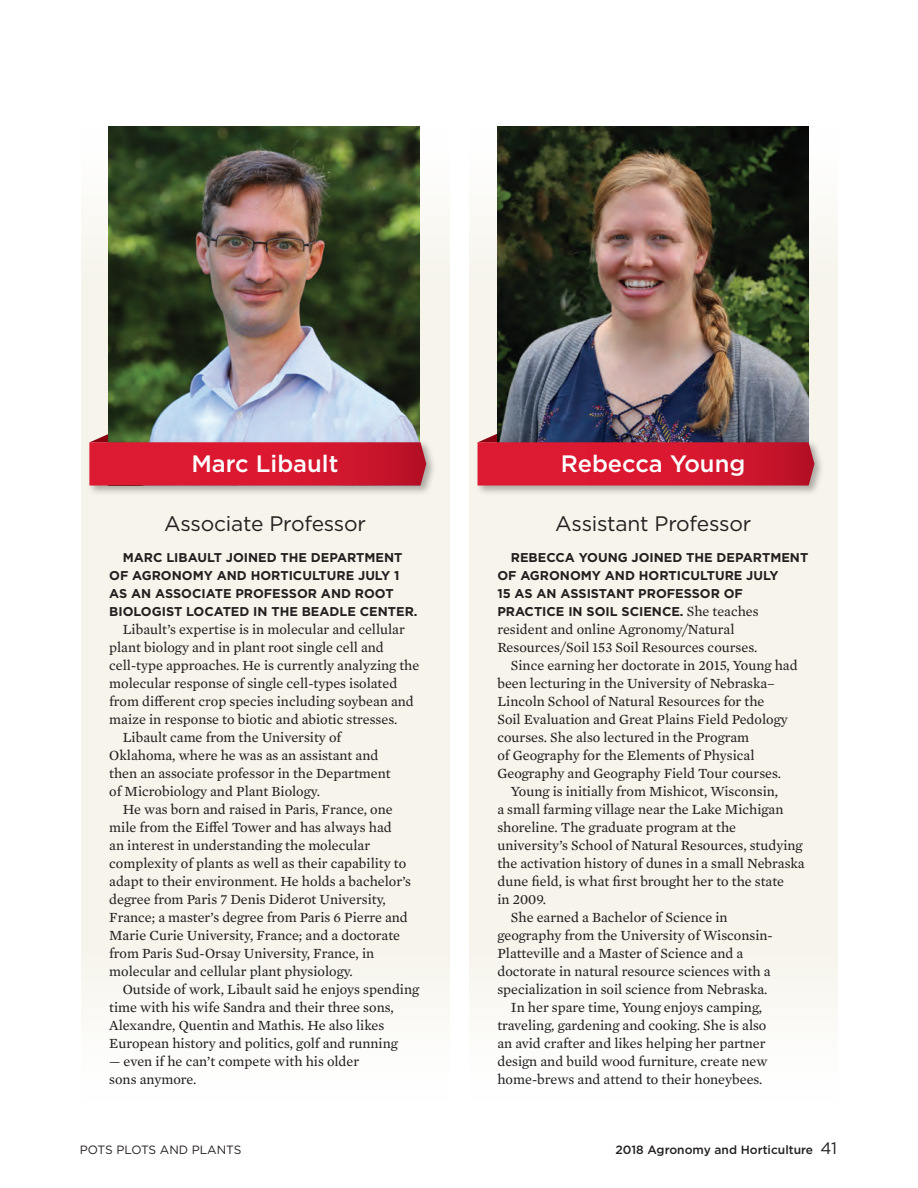
<style>
.page{position:relative;width:918px;height:1188px;background:#fff}
.page>*{position:absolute;margin:0;border:0;box-sizing:border-box;transform-origin:0 0}
.New_Faculty{font:500 23.7px "Gotham";color:#fff}
.Name_Headers{font:21px "Gotham";letter-spacing:-.01em;color:#231f20}
.Body_Copy{font:14.25px/18px "Mercury Text G2";color:#231f20}
.Body_Copy-2{font:700 12.75px/18px "Gotham";color:#231f20}
.t1{font:500 12px "Gotham";color:#231f20}
.t2{font:12px "Gotham";color:#231f20}
.s1{font-family:"Mercury Text G2";font-weight:400;font-size:14.25px}
.s2{font-weight:400;font-size:16.5px}
</style>
<div class="page">
<div style="left:469px;top:127px;width:368px;height:533px;background:#f6f4eb"></div>
<div style="left:469px;top:570px;width:368px;height:531px;background:#f6f4eb"></div>
<img style="left:497px;top:127px;width:312px;height:307px">
<div style="left:475px;top:440px;width:350px;height:56px;background:#231f20;opacity:.35"></div>
<svg style="left:478px;top:434px;width:336px;height:52px;background:#be2139"></svg>
<div style="left:81px;top:127px;width:368px;height:533px;background:#f6f4eb"></div>
<div style="left:81px;top:570px;width:368px;height:531px;background:#f6f4eb"></div>
<img style="left:108px;top:127px;width:311px;height:307px">
<div style="left:87px;top:440px;width:350px;height:56px;background:#231f20;opacity:.35"></div>
<svg style="left:89px;top:434px;width:337px;height:52px;background:#cf354a"></svg>
<p class="New_Faculty" style="left:191px;top:448px;width:149px">Marc Libault</p>
<p class="Name_Headers" style="left:164px;top:510px;width:203px">Associate Professor</p>
<p class="Body_Copy-2" style="left:109px;top:548px;width:310px;text-indent:14px">MARC LIBAULT JOINED THE DEPARTMENT OF AGRONOMY AND HORTICULTURE JULY 1<br>AS AN ASSOCIATE PROFESSOR AND ROOT BIOLOGIST LOCATED IN THE BEADLE CENTER.</p>
<p class="Body_Copy" style="left:109px;top:620px;width:312px;text-indent:13px">Libault’s expertise is in molecular and cellular plant biology and in plant root single cell and cell-type approaches. He is currently analyzing the molecular response of single cell-types isolated from different crop species including soybean and maize in response to biotic and abiotic stresses.</p>
<p class="Body_Copy" style="left:109px;top:728px;width:283px;text-indent:13px">Libault came from the University of Oklahoma, where he was as an assistant and then an associate professor in the Department of Microbiology and Plant Biology.</p>
<p class="Body_Copy" style="left:109px;top:800px;width:303px;text-indent:13px">He was born and raised in Paris, France, one mile from the Eiffel Tower and has always had<br>an interest in understanding the molecular complexity of plants as well as their capability to adapt to their environment. He holds a bachelor’s degree from Paris 7 Denis Diderot University, France; a master’s degree from Paris 6 Pierre and Marie Curie University, France; and a doctorate from Paris Sud-Orsay University, France, in molecular and cellular plant physiology.</p>
<p class="Body_Copy" style="left:109px;top:980px;width:311px;text-indent:13px">Outside of work, Libault said he enjoys spending time with his wife Sandra and their three sons, Alexandre, Quentin and Mathis. He also likes European history and politics, golf and running</p>
<p class="Body_Copy" style="left:109px;top:1052px;width:251px">— even if he can’t compete with his older sons anymore.</p>
<p class="New_Faculty" style="left:561px;top:448px;width:186px">Rebecca Young</p>
<p class="Name_Headers" style="left:555px;top:510px;width:197px">Assistant Professor</p>
<p class="Body_Copy-2" style="left:497px;top:548px;width:312px;text-indent:14px">REBECCA YOUNG JOINED THE DEPARTMENT OF AGRONOMY AND HORTICULTURE JULY<br>15 AS AN ASSISTANT PROFESSOR OF PRACTICE IN SOIL SCIENCE. <span class="s1">She teaches</span></p>
<p class="Body_Copy" style="left:497px;top:620px;width:262px">resident and online Agronomy/Natural<br>Resources/Soil 153 Soil Resources courses.</p>
<p class="Body_Copy" style="left:497px;top:656px;width:302px;text-indent:13px">Since earning her doctorate in 2015, Young had been lecturing in the University of Nebraska– Lincoln School of Natural Resources for the<br>Soil Evaluation and Great Plains Field Pedology courses. She also lectured in the Program<br>of Geography for the Elements of Physical Geography and Geography Field Tour courses.</p>
<p class="Body_Copy" style="left:497px;top:782px;width:309px;text-indent:13px">Young is initially from Mishicot, Wisconsin,<br>a small farming village near the Lake Michigan shoreline. The graduate program at the university’s School of Natural Resources, studying the activation history of dunes in a small Nebraska dune field, is what first brought her to the state<br>in 2009.</p>
<p class="Body_Copy" style="left:497px;top:908px;width:277px;text-indent:13px">She earned a Bachelor of Science in geography from the University of Wisconsin-Platteville and a Master of Science and a doctorate in natural resource sciences with a specialization in soil science from Nebraska.</p>
<p class="Body_Copy" style="left:497px;top:998px;width:272px;text-align:center">In her spare time, Young enjoys camping, traveling, gardening and cooking. She is also an avid crafter and likes helping her partner design and build wood furniture, create new home-brews and attend to their honeybees.</p>
<p class="t2" style="left:80px;top:1142px;width:163px">POTS PLOTS AND PLANTS</p>
<p class="t1" style="left:616px;top:1142px;width:223px">2018 Agronomy and Horticulture <span class="s2">41</span></p>
</div>
